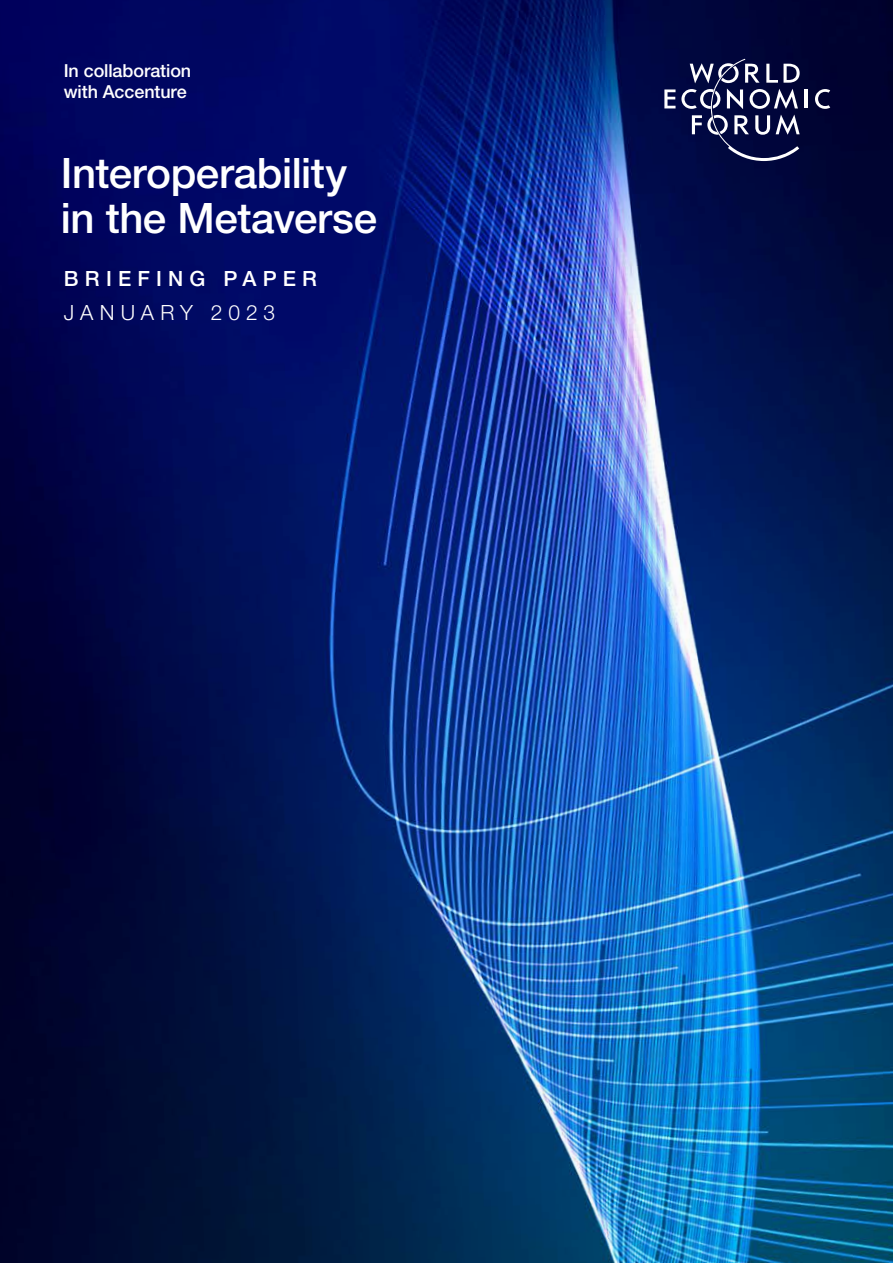
<style>
.page{position:relative;width:893px;height:1263px;background:#fff}
.page>*{position:absolute;margin:0;border:0;box-sizing:border-box;transform-origin:0 0}
.t1{font:500 42px/45px "Helvetica Neue LT Pro";letter-spacing:-.01em;color:#fff}
.t2{font:500 21px "Helvetica Neue LT Pro";letter-spacing:.3em;color:#fff}
.t3{font:300 21px "Helvetica Neue LT Pro";letter-spacing:.28em;color:#fff}
.t4{font:500 18px/21.6px "Helvetica Neue LT Pro";letter-spacing:-.005em;color:#fff}
</style>
<div class="page">
<img style="left:0;top:0;width:893px;height:1263px">
<svg style="left:664px;top:89px;width:11px;height:19px"></svg>
<hr style="left:805px;top:89px;width:3px;height:19px;background:#fff">
<svg style="left:815px;top:89px;width:15px;height:20px"></svg>
<svg style="left:681px;top:59px;width:119px;height:102px"></svg>
<p class="t4" style="left:64px;top:59px;width:129px">In collaboration with Accenture</p>
<p class="t1" style="left:61px;top:150px;width:318px">Interoperability in the Metaverse</p>
<p class="t2" style="left:64px;top:266px;width:255px">BRIEFING PAPER</p>
<p class="t3" style="left:64px;top:300px;width:213px">JANUARY 2023</p>
</div>
